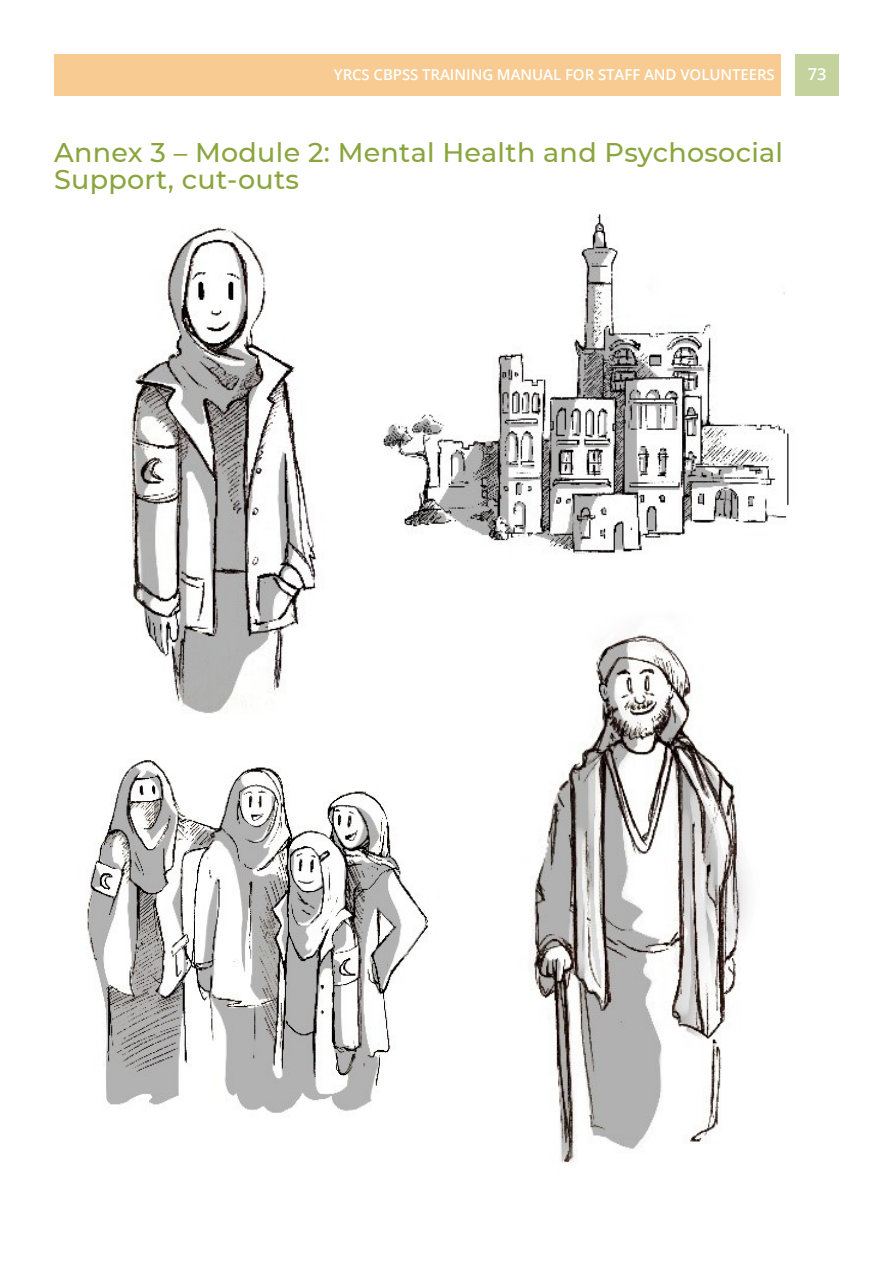
<style>
.page{position:relative;width:893px;height:1263px;background:#fff}
.page>*{position:absolute;margin:0;border:0;box-sizing:border-box;transform-origin:0 0}
.Titles{font:500 27px/27px "Montserrat";letter-spacing:.01em;color:#8aa53e}
.t1{font:600 16.5px "Open Sans";color:#fff}
.t2{font:600 15px "Open Sans";letter-spacing:-.005em;color:#fff}
</style>
<div class="page">
<div style="left:54px;top:54px;width:727px;height:41px;background:#f7cb91"></div>
<div style="left:795px;top:54px;width:44px;height:41px;background:#c4d29e"></div>
<img style="left:130px;top:227px;width:187px;height:486px">
<img style="left:382px;top:214px;width:410px;height:341px">
<img style="left:86px;top:760px;width:343px;height:353px">
<img style="left:529px;top:633px;width:219px;height:530px">
<p class="t2" style="left:334px;top:64px;width:442px">YRCS CBPSS TRAINING MANUAL FOR STAFF AND VOLUNTEERS</p>
<p class="t1" style="left:808px;top:63px;width:20px">73</p>
<p class="Titles" style="left:54px;top:138px;width:731px">Annex 3 – Module 2: Mental Health and Psychosocial<br>Support, cut-outs</p>
</div>
